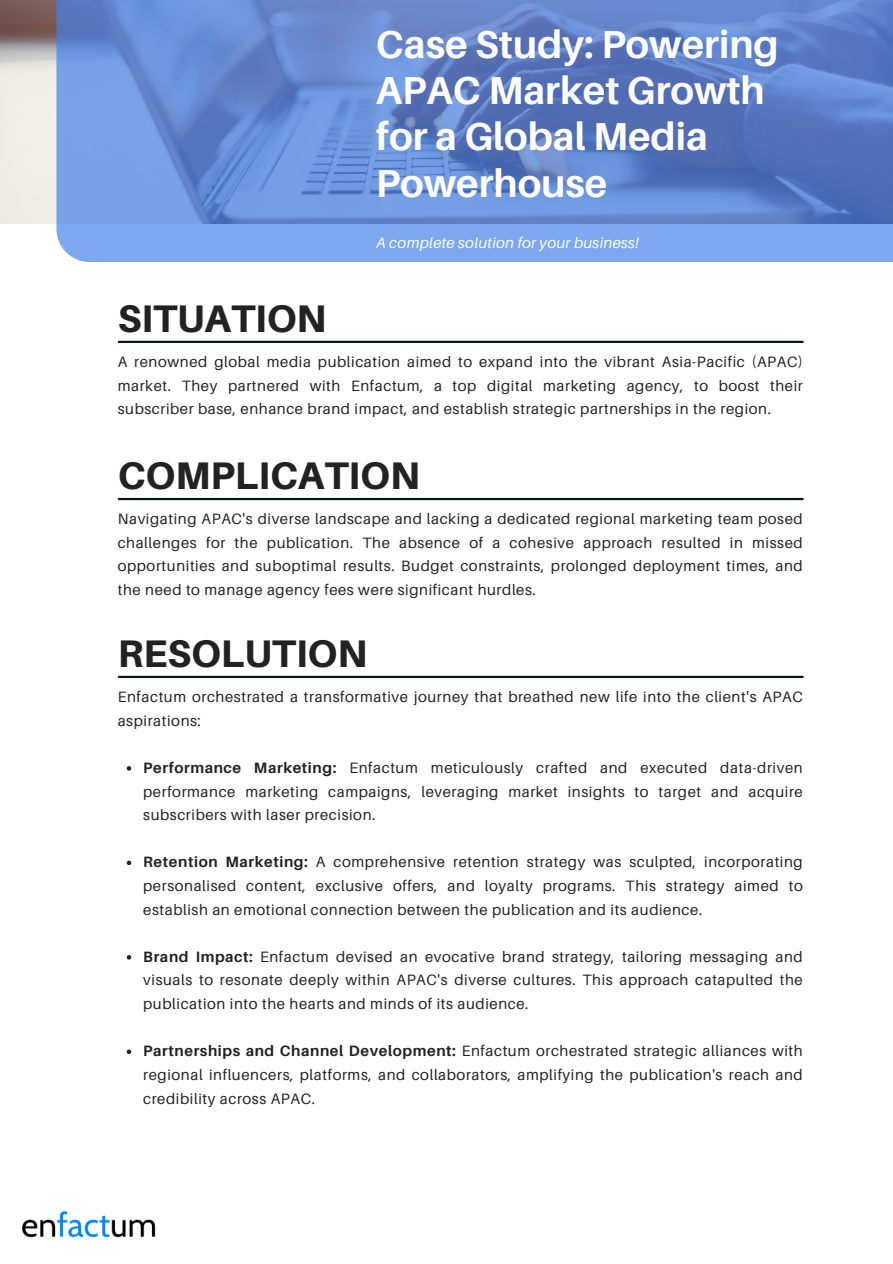
<style>
.page{position:relative;width:893px;height:1264px;background:#fff}
.page>*{position:absolute;margin:0;border:0;box-sizing:border-box;transform-origin:0 0}
.t1{font:700 39px/46px "Aileron";color:#fff}
.t2{font:800 38.4px "Aileron";color:#222}
.t3{font:15px/23.5px "Aileron";letter-spacing:.04em;color:#222;text-align:justify}
.t4{font:italic 15px "Aileron";letter-spacing:.02em;color:#fff}
.s1{font-weight:700}
</style>
<div class="page">
<img style="left:0;top:0;width:56px;height:223px">
<svg style="left:56px;top:0;width:836px;height:262px;background:#678ad1"></svg>
<hr style="left:119px;top:341px;width:683px;height:2px;background:#0b1623">
<hr style="left:119px;top:498px;width:683px;height:2px;background:#0b1623">
<hr style="left:119px;top:675px;width:683px;height:3px;background:#0b1623">
<svg style="left:127px;top:766px;width:4px;height:4px"></svg>
<svg style="left:127px;top:860px;width:4px;height:5px"></svg>
<svg style="left:127px;top:955px;width:4px;height:4px"></svg>
<svg style="left:127px;top:1049px;width:4px;height:5px"></svg>
<img style="left:22px;top:1211px;width:134px;height:27px">
<p class="t1" style="left:376px;top:21px;width:404px">Case Study: Powering<br>APAC Market Growth for a Global Media<br>Powerhouse</p>
<p class="t2" style="left:118px;top:295px;width:210px">SITUATION</p>
<p class="t4" style="left:376px;top:233px;width:264px">A complete solution for your business!</p>
<p class="t3" style="left:118px;top:350px;width:686px">A renowned global media publication aimed to expand into the vibrant Asia-Pacific (APAC) market. They partnered with Enfactum, a top digital marketing agency, to boost their subscriber base, enhance brand impact, and establish strategic partnerships in the region.</p>
<p class="t2" style="left:118px;top:452px;width:303px">COMPLICATION</p>
<p class="t3" style="left:118px;top:507px;width:686px">Navigating APAC's diverse landscape and lacking a dedicated regional marketing team posed challenges for the publication. The absence of a cohesive approach resulted in missed opportunities and suboptimal results. Budget constraints, prolonged deployment times, and the need to manage agency fees were significant hurdles.</p>
<p class="t2" style="left:118px;top:629px;width:251px">RESOLUTION</p>
<p class="t3" style="left:118px;top:684px;width:686px">Enfactum orchestrated a transformative journey that breathed new life into the client's APAC aspirations:</p>
<p class="t3" style="left:143px;top:755px;width:661px"><span class="s1">Performance Marketing:</span> Enfactum meticulously crafted and executed data-driven performance marketing campaigns, leveraging market insights to target and acquire subscribers with laser precision.</p>
<p class="t3" style="left:143px;top:850px;width:661px"><span class="s1">Retention Marketing:</span> A comprehensive retention strategy was sculpted, incorporating personalised content, exclusive offers, and loyalty programs. This strategy aimed to establish an emotional connection between the publication and its audience.</p>
<p class="t3" style="left:143px;top:944px;width:661px"><span class="s1">Brand Impact:</span> Enfactum devised an evocative brand strategy, tailoring messaging and visuals to resonate deeply within APAC's diverse cultures. This approach catapulted the publication into the hearts and minds of its audience.</p>
<p class="t3" style="left:143px;top:1038px;width:661px"><span class="s1">Partnerships and Channel Development:</span> Enfactum orchestrated strategic alliances with regional influencers, platforms, and collaborators, amplifying the publication's reach and credibility across APAC.</p>
</div>
